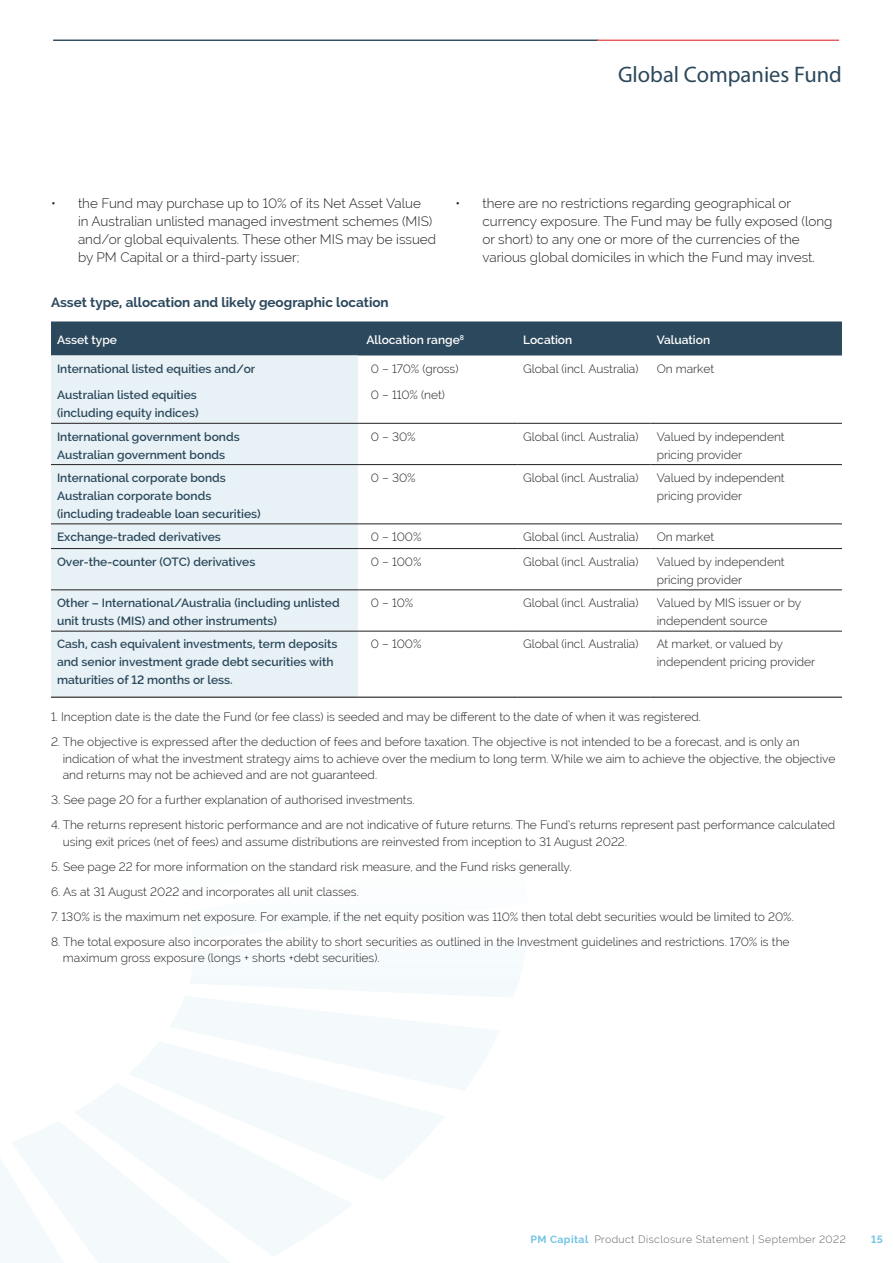
<style>
.page{position:relative;width:893px;height:1263px;background:#fff}
.page>*{position:absolute;margin:0;border:0;box-sizing:border-box;transform-origin:0 0}
.t1{font:22.5px "Myriad Pro";color:#2c485c}
.t2{font:300 13.5px/18px "Raleway";color:#231f20}
.t3{font:700 13.5px "Raleway";color:#2c485c}
._2017_Body_Copy{font:300 12px/18px "Raleway";color:#231f20}
._2017_Body_Copy-2{font:600 12px/18px "Raleway";color:#2c485c}
._2017_Body_Copy-3{font:600 12px "Raleway";color:#fff}
.t4{font:300 10.5px "Raleway";letter-spacing:.04em;color:#626262}
.t5{font:700 10.5px "Raleway";color:#73c4e4}
.s1{font-weight:700;color:#73c4e4}
</style>
<div class="page">
<svg style="left:0;top:630px;width:528px;height:633px"></svg>
<hr style="left:53px;top:40px;width:545px;height:1px;background:#2c485c">
<hr style="left:597px;top:40px;width:242px;height:1px;background:#e85657">
<div style="left:51px;top:321px;width:791px;height:34px;background:#2c485c"></div>
<div style="left:51px;top:355px;width:307px;height:342px;background:#e8f2f6"></div>
<hr style="left:51px;top:423px;width:307px;height:1px;background:#231f20">
<hr style="left:358px;top:423px;width:159px;height:1px;background:#231f20">
<hr style="left:517px;top:423px;width:134px;height:1px;background:#231f20">
<hr style="left:651px;top:423px;width:191px;height:1px;background:#231f20">
<hr style="left:51px;top:464px;width:307px;height:1px;background:#231f20">
<hr style="left:358px;top:464px;width:159px;height:1px;background:#231f20">
<hr style="left:517px;top:464px;width:134px;height:1px;background:#231f20">
<hr style="left:651px;top:464px;width:191px;height:1px;background:#231f20">
<hr style="left:51px;top:524px;width:307px;height:1px;background:#231f20">
<hr style="left:358px;top:524px;width:159px;height:1px;background:#231f20">
<hr style="left:517px;top:524px;width:134px;height:1px;background:#231f20">
<hr style="left:651px;top:524px;width:191px;height:1px;background:#231f20">
<hr style="left:51px;top:548px;width:307px;height:1px;background:#231f20">
<hr style="left:358px;top:548px;width:159px;height:1px;background:#231f20">
<hr style="left:517px;top:548px;width:134px;height:1px;background:#231f20">
<hr style="left:651px;top:548px;width:191px;height:1px;background:#231f20">
<hr style="left:51px;top:590px;width:307px;height:1px;background:#231f20">
<hr style="left:358px;top:590px;width:159px;height:1px;background:#231f20">
<hr style="left:517px;top:590px;width:134px;height:1px;background:#231f20">
<hr style="left:651px;top:590px;width:191px;height:1px;background:#231f20">
<hr style="left:51px;top:631px;width:307px;height:1px;background:#231f20">
<hr style="left:358px;top:631px;width:159px;height:1px;background:#231f20">
<hr style="left:517px;top:631px;width:134px;height:1px;background:#231f20">
<hr style="left:651px;top:631px;width:191px;height:1px;background:#231f20">
<hr style="left:51px;top:697px;width:307px;height:1px;background:#231f20">
<hr style="left:358px;top:697px;width:159px;height:1px;background:#231f20">
<hr style="left:517px;top:697px;width:134px;height:1px;background:#231f20">
<hr style="left:651px;top:697px;width:191px;height:1px;background:#231f20">
<p class="t1" style="left:618px;top:60px;width:225px">Global Companies Fund</p>
<p class="t2" style="left:78px;top:194px;width:360px;text-indent:-27px">• the Fund may purchase up to 10% of its Net Asset Value<br>in Australian unlisted managed investment schemes (MIS) and/or global equivalents. These other MIS may be issued by PM Capital or a third-party issuer;</p>
<p class="t2" style="left:482px;top:194px;width:351px;text-indent:-27px">• there are no restrictions regarding geographical or currency exposure. The Fund may be fully exposed (long or short) to any one or more of the currencies of the various global domiciles in which the Fund may invest.</p>
<p class="t3" style="left:51px;top:294px;width:339px">Asset type, allocation and likely geographic location</p>
<p class="_2017_Body_Copy-3" style="left:57px;top:333px;width:61px">Asset type</p>
<p class="_2017_Body_Copy-3" style="left:367px;top:333px;width:99px">Allocation range<sup>8</sup></p>
<p class="_2017_Body_Copy-3" style="left:523px;top:333px;width:51px">Location</p>
<p class="_2017_Body_Copy-3" style="left:657px;top:333px;width:55px">Valuation</p>
<p class="_2017_Body_Copy-2" style="left:57px;top:360px;width:200px">International listed equities and/or</p>
<p class="_2017_Body_Copy-2" style="left:57px;top:386px;width:143px">Australian listed equities (including equity indices)</p>
<p class="_2017_Body_Copy" style="left:371px;top:359px;width:89px">0 – 170% (gross)</p>
<p class="_2017_Body_Copy" style="left:371px;top:386px;width:76px">0 – 110% (net)</p>
<p class="_2017_Body_Copy" style="left:523px;top:359px;width:117px">Global (incl. Australia)</p>
<p class="_2017_Body_Copy" style="left:657px;top:359px;width:59px">On market</p>
<p class="_2017_Body_Copy-2" style="left:57px;top:427px;width:184px">International government bonds<br>Australian government bonds</p>
<p class="_2017_Body_Copy" style="left:371px;top:427px;width:46px">0 – 30%</p>
<p class="_2017_Body_Copy" style="left:523px;top:427px;width:117px">Global (incl. Australia)</p>
<p class="_2017_Body_Copy" style="left:657px;top:427px;width:129px">Valued by independent pricing provider</p>
<p class="_2017_Body_Copy-2" style="left:57px;top:469px;width:205px">International corporate bonds<br>Australian corporate bonds (including tradeable loan securities)</p>
<p class="_2017_Body_Copy" style="left:371px;top:469px;width:46px">0 – 30%</p>
<p class="_2017_Body_Copy" style="left:523px;top:469px;width:117px">Global (incl. Australia)</p>
<p class="_2017_Body_Copy" style="left:657px;top:469px;width:129px">Valued by independent pricing provider</p>
<p class="_2017_Body_Copy-2" style="left:57px;top:528px;width:165px">Exchange-traded derivatives</p>
<p class="_2017_Body_Copy" style="left:371px;top:528px;width:52px">0 – 100%</p>
<p class="_2017_Body_Copy" style="left:523px;top:528px;width:117px">Global (incl. Australia)</p>
<p class="_2017_Body_Copy" style="left:657px;top:528px;width:59px">On market</p>
<p class="_2017_Body_Copy-2" style="left:57px;top:553px;width:200px">Over-the-counter (OTC) derivatives</p>
<p class="_2017_Body_Copy" style="left:371px;top:553px;width:52px">0 – 100%</p>
<p class="_2017_Body_Copy" style="left:523px;top:553px;width:117px">Global (incl. Australia)</p>
<p class="_2017_Body_Copy" style="left:657px;top:553px;width:129px">Valued by independent pricing provider</p>
<p class="_2017_Body_Copy-2" style="left:57px;top:594px;width:284px">Other – International/Australia (including unlisted unit trusts (MIS) and other instruments)</p>
<p class="_2017_Body_Copy" style="left:371px;top:594px;width:44px">0 – 10%</p>
<p class="_2017_Body_Copy" style="left:523px;top:594px;width:117px">Global (incl. Australia)</p>
<p class="_2017_Body_Copy" style="left:657px;top:594px;width:146px">Valued by MIS issuer or by independent source</p>
<p class="_2017_Body_Copy-2" style="left:57px;top:635px;width:282px">Cash, cash equivalent investments, term deposits and senior investment grade debt securities with maturities of 12 months or less.</p>
<p class="_2017_Body_Copy" style="left:371px;top:635px;width:52px">0 – 100%</p>
<p class="_2017_Body_Copy" style="left:523px;top:635px;width:117px">Global (incl. Australia)</p>
<p class="_2017_Body_Copy" style="left:657px;top:635px;width:160px">At market, or valued by independent pricing provider</p>
<p class="_2017_Body_Copy" style="left:51px;top:708px;width:652px">1. Inception date is the date the Fund (or fee class) is seeded and may be different to the date of when it was registered.</p>
<p class="_2017_Body_Copy" style="left:63px;top:733px;width:774px;line-height:16.5px;text-indent:-12px">2. The objective is expressed after the deduction of fees and before taxation. The objective is not intended to be a forecast, and is only an indication of what the investment strategy aims to achieve over the medium to long term. While we aim to achieve the objective, the objective and returns may not be achieved and are not guaranteed.</p>
<p class="_2017_Body_Copy" style="left:51px;top:791px;width:365px">3. See page 20 for a further explanation of authorised investments.</p>
<p class="_2017_Body_Copy" style="left:63px;top:816px;width:774px;line-height:16.5px;text-indent:-12px">4. The returns represent historic performance and are not indicative of future returns. The Fund’s returns represent past performance calculated using exit prices (net of fees) and assume distributions are reinvested from inception to 31 August 2022.</p>
<p class="_2017_Body_Copy" style="left:51px;top:857px;width:522px">5. See page 22 for more information on the standard risk measure, and the Fund risks generally.</p>
<p class="_2017_Body_Copy" style="left:51px;top:882px;width:309px">6. As at 31 August 2022 and incorporates all unit classes.</p>
<p class="_2017_Body_Copy" style="left:51px;top:907px;width:744px">7. 130% is the maximum net exposure. For example, if the net equity position was 110% then total debt securities would be limited to 20%.</p>
<p class="_2017_Body_Copy" style="left:63px;top:933px;width:728px;line-height:16.5px;text-indent:-12px">8. The total exposure also incorporates the ability to short securities as outlined in the Investment guidelines and restrictions. 170% is the maximum gross exposure (longs + shorts +debt securities).</p>
<p class="t4" style="left:531px;top:1233px;width:317px"><span class="s1">PM Capital</span> Product Disclosure Statement | September 2022</p>
<p class="t5" style="left:871px;top:1233px;width:13px">15</p>
</div>
